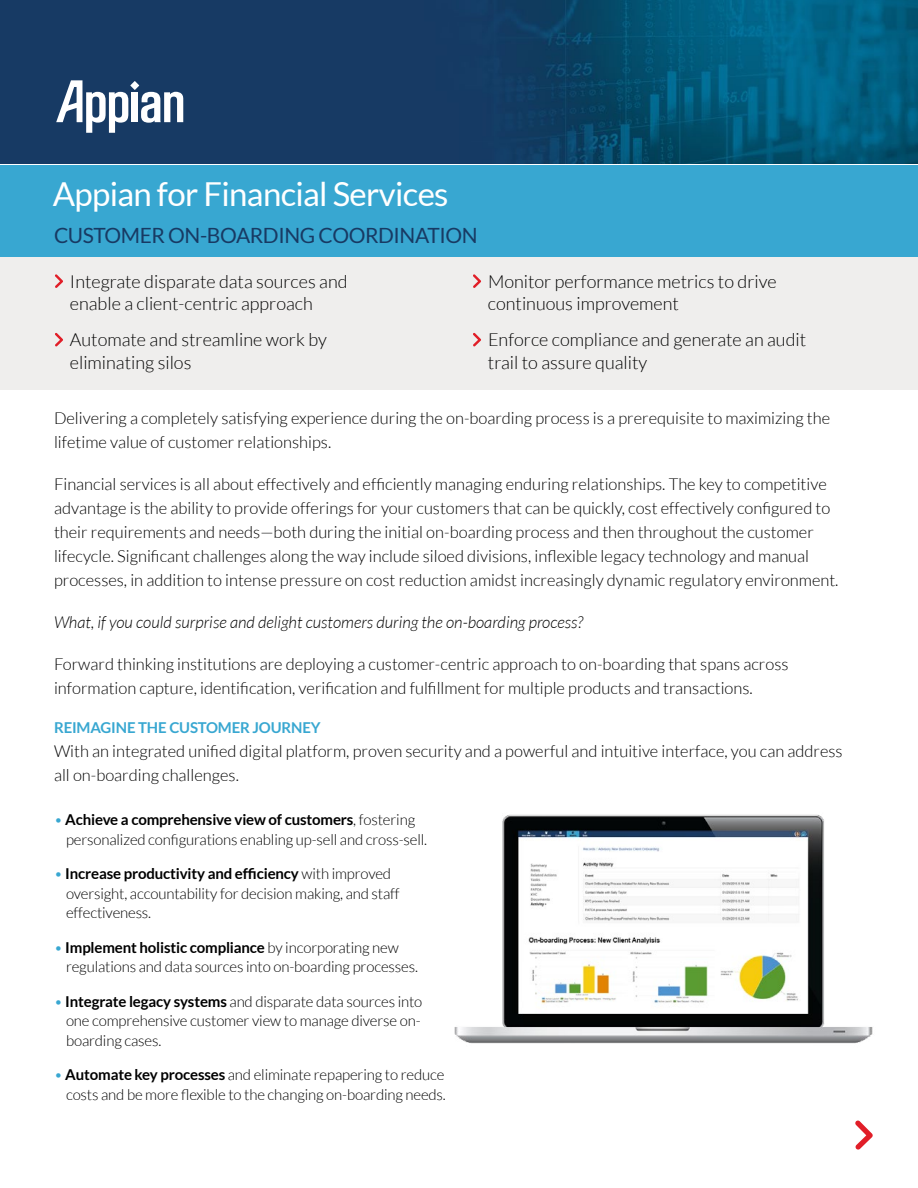
<style>
.page{position:relative;width:918px;height:1188px;background:#fff}
.page>*{position:absolute;margin:0;border:0;box-sizing:border-box;transform-origin:0 0}
.t1{font:33px "Lato";letter-spacing:-.02em;color:#fff}
.t2{font:21px "Lato";letter-spacing:-.02em;color:#183a63}
.t3{font:300 18px/22.5px "Lato";color:#000}
.t4{font:300 16.5px/24px "Lato";color:#000}
.t5{font:italic 300 16.5px "Lato";color:#000}
.t6{font:300 15px/19.5px "Lato";letter-spacing:-.01em;color:#000}
.t7{font:700 15px "Lato";letter-spacing:-.01em;color:#38a7d1}
.s1{color:#38a7d1}
.s2{font-weight:700}
</style>
<div class="page">
<img style="left:0;top:0;width:918px;height:163px">
<div style="left:0;top:166px;width:918px;height:92px;background:#38a7d1"></div>
<div style="left:0;top:258px;width:918px;height:132px;background:#efeeed"></div>
<svg style="left:55px;top:274px;width:8px;height:14px"></svg>
<svg style="left:55px;top:333px;width:8px;height:13px"></svg>
<svg style="left:473px;top:274px;width:8px;height:14px"></svg>
<svg style="left:473px;top:333px;width:8px;height:13px"></svg>
<svg style="left:855px;top:1120px;width:18px;height:30px"></svg>
<svg style="left:56px;top:80px;width:127px;height:53px"></svg>
<img style="left:454px;top:814px;width:419px;height:230px">
<h1 class="t1" style="left:53px;top:176px;width:397px">Appian for Financial Services</h1>
<p class="t2" style="left:54px;top:223px;width:425px">CUSTOMER ON-BOARDING COORDINATION</p>
<p class="t3" style="left:70px;top:270px;width:279px">Integrate disparate data sources and enable a client-centric approach</p>
<p class="t3" style="left:70px;top:329px;width:258px">Automate and streamline work by eliminating silos</p>
<p class="t3" style="left:488px;top:270px;width:290px">Monitor performance metrics to drive continuous improvement</p>
<p class="t3" style="left:488px;top:329px;width:320px">Enforce compliance and generate an audit trail to assure quality</p>
<p class="t4" style="left:54px;top:406px;width:778px">Delivering a completely satisfying experience during the on-boarding process is a prerequisite to maximizing the lifetime value of customer relationships.</p>
<p class="t4" style="left:54px;top:472px;width:786px">Financial services is all about effectively and efficiently managing enduring relationships. The key to competitive advantage is the ability to provide offerings for your customers that can be quickly, cost effectively configured to their requirements and needs—both during the initial on-boarding process and then throughout the customer lifecycle. Significant challenges along the way include siloed divisions, inflexible legacy technology and manual processes, in addition to intense pressure on cost reduction amidst increasingly dynamic regulatory environment.</p>
<p class="t5" style="left:54px;top:613px;width:531px">What, if you could surprise and delight customers during the on-boarding process?</p>
<p class="t4" style="left:54px;top:652px;width:736px">Forward thinking institutions are deploying a customer-centric approach to on-boarding that spans across information capture, identification, verification and fulfillment for multiple products and transactions.</p>
<p class="t7" style="left:54px;top:719px;width:268px">REIMAGINE THE CUSTOMER JOURNEY</p>
<p class="t4" style="left:54px;top:739px;width:790px">With an integrated unified digital platform, proven security and a powerful and intuitive interface, you can address all on-boarding challenges.</p>
<p class="t6" style="left:66px;top:810px;width:363px;text-indent:-12px"><span class="s1">•</span> <span class="s2">Achieve a comprehensive view of customers</span>, fostering personalized configurations enabling up-sell and cross-sell.</p>
<p class="t6" style="left:66px;top:864px;width:335px;text-indent:-12px"><span class="s1">•</span> <span class="s2">Increase productivity and efficiency</span> with improved oversight, accountability for decision making, and staff effectiveness.</p>
<p class="t6" style="left:66px;top:937px;width:353px;text-indent:-12px"><span class="s1">•</span> <span class="s2">Implement holistic compliance</span> by incorporating new regulations and data sources into on-boarding processes.</p>
<p class="t6" style="left:66px;top:991px;width:358px;text-align:justify;text-indent:-12px"><span class="s1">•</span> <span class="s2">Integrate legacy systems</span> and disparate data sources into one comprehensive customer view to manage diverse on&shy;boarding cases.</p>
<p class="t6" style="left:54px;top:1065px;width:393px;text-align:right"><span class="s1">•</span> <span class="s2">Automate key processes</span> and eliminate repapering to reduce costs and be more flexible to the changing on-boarding needs.</p>
</div>
